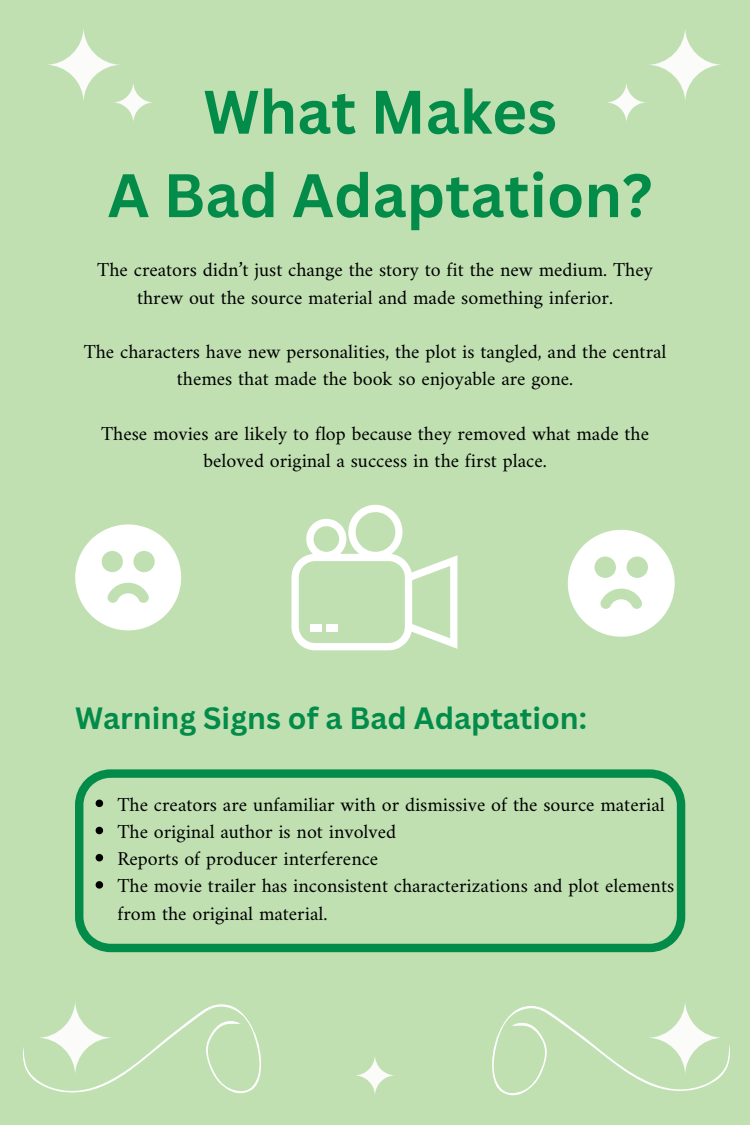
<style>
.page{position:relative;width:750px;height:1125px;background:#c0e0b2}
.page>*{position:absolute;margin:0;border:0;box-sizing:border-box;transform-origin:0 0}
.t1{font:700 60px "Canva Sans";color:#038b49}
.t2{font:700 30px "Canva Sans";color:#038b49}
.t3{font:20px/27.2px "Amiri";color:#000;text-align:center}
</style>
<div class="page">
<svg style="left:46px;top:27px;width:76px;height:76px"></svg>
<svg style="left:113px;top:82px;width:41px;height:41px"></svg>
<svg style="left:647px;top:27px;width:76px;height:76px"></svg>
<svg style="left:606px;top:82px;width:41px;height:41px"></svg>
<svg style="left:23px;top:1002px;width:238px;height:92px"></svg>
<svg style="left:492px;top:1002px;width:238px;height:94px"></svg>
<svg style="left:354px;top:1055px;width:42px;height:41px"></svg>
<svg style="left:291px;top:505px;width:166px;height:145px"></svg>
<div style="left:310px;top:624px;width:11px;height:8px;background:#fff"></div>
<div style="left:326px;top:624px;width:12px;height:8px;background:#fff"></div>
<svg style="left:75px;top:524px;width:106px;height:106px"></svg>
<svg style="left:568px;top:530px;width:107px;height:107px"></svg>
<svg style="left:75px;top:769px;width:610px;height:183px"></svg>
<p class="t1" style="left:203px;top:70px;width:355px">What Makes</p>
<p class="t1" style="left:108px;top:153px;width:546px">A Bad Adaptation?</p>
<p class="t3" style="left:97px;top:256px;width:557px">The creators didn’t just change the story to fit the new medium. They threw out the source material and made something inferior.</p>
<p class="t3" style="left:84px;top:338px;width:584px">The characters have new personalities, the plot is tangled, and the central themes that made the book so enjoyable are gone.</p>
<p class="t3" style="left:101px;top:419px;width:550px">These movies are likely to flop because they removed what made the beloved original a success in the first place.</p>
<p class="t2" style="left:75px;top:697px;width:513px">Warning Signs of a Bad Adaptation:</p>
<p class="t3" style="left:117px;top:790px;width:549px">The creators are unfamiliar with or dismissive of the source material</p>
<p class="t3" style="left:117px;top:817px;width:280px">The original author is not involved</p>
<p class="t3" style="left:117px;top:845px;width:262px">Reports of producer interference</p>
<p class="t3" style="left:117px;top:872px;width:558px;text-align:left">The movie trailer has inconsistent characterizations and plot elements from the original material.</p>
</div>
